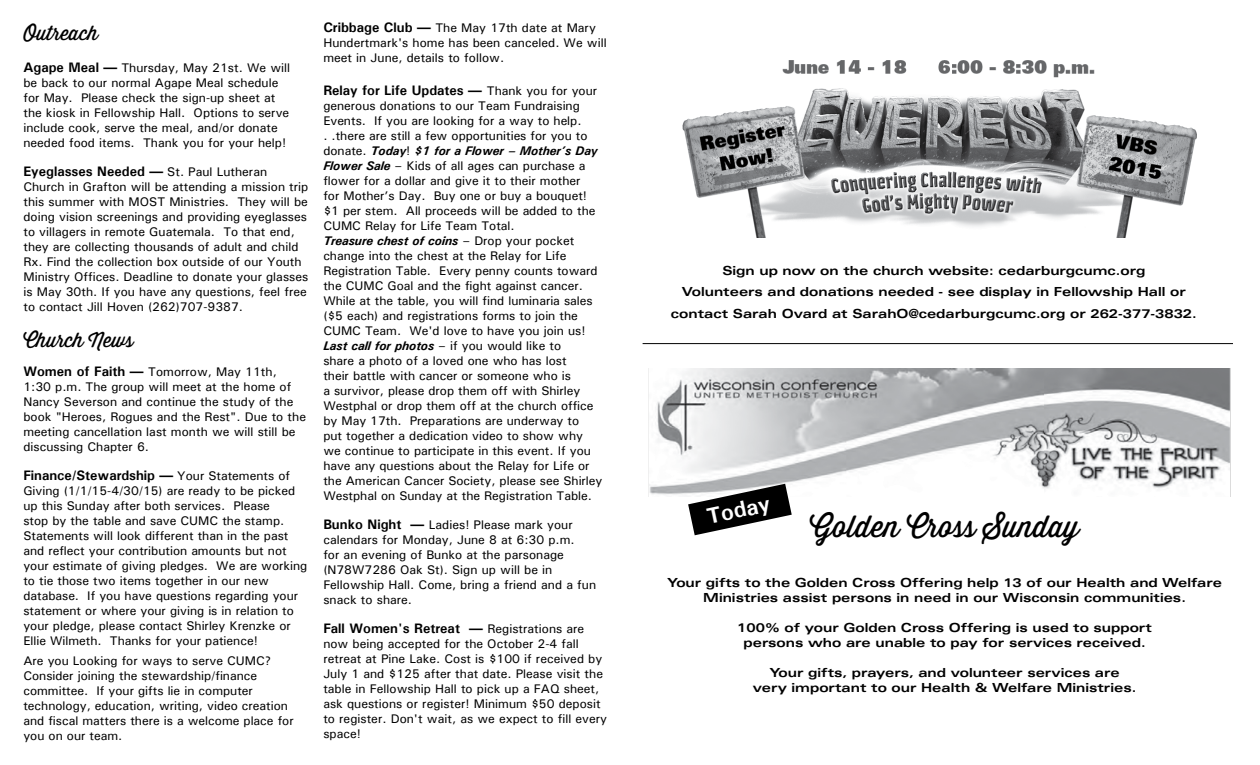
<style>
.page{position:relative;width:1260px;height:765px;background:#fff}
.page>*{position:absolute;margin:0;border:0;box-sizing:border-box;transform-origin:0 0}
.t1{font:30px "Thirsty Soft";color:#000}
.t2{font:700 22.5px "Univers";color:#fff}
.t3{font:20px "Thirsty Soft";color:#000}
.t4{font:700 13.75px "Univers";letter-spacing:-.005em;color:#000}
.t5{font:500 12.5px/15px "Univers";letter-spacing:-.005em;color:#000}
.t6{font:700 expanded 12.5px/15px "Univers LT Std";color:#000;text-align:center}
.s1{font-weight:700;font-size:13.75px}
.s2{font-family:"Univers LT Std";font-weight:700;font-stretch:expanded;font-size:13.75px}
.s3{font-family:"Univers LT Std";font-stretch:expanded}
.s4{font-weight:500;font-size:12.5px}
.s5{font-weight:700;font-style:italic}
</style>
<div class="page">
<img style="left:682px;top:60px;width:515px;height:177px">
<hr style="left:643px;top:343px;width:590px;height:1px;background:#000">
<img style="left:648px;top:369px;width:583px;height:127px">
<svg style="left:688px;top:484px;width:104px;height:51px"></svg>
<h3 class="t3" style="left:23px;top:19px;width:76px">Outreach</h3>
<p class="t5" style="left:23px;top:60px;width:268px"><span class="s1">Agape Meal</span> <span class="s2">—</span> Thursday, May 21st. We will be back to our normal Agape Meal schedule for May. Please check the sign-up sheet at the kiosk in Fellowship Hall. Options to serve include cook, serve the meal, and/or donate needed food items. Thank you for your help!</p>
<p class="t4" style="left:23px;top:162px;width:245px">Eyeglasses Needed <span class="s3">—</span> <span class="s4">St. Paul Lutheran</span></p>
<p class="t5" style="left:23px;top:179px;width:286px">Church in Grafton will be attending a mission trip this summer with MOST Ministries. They will be doing vision screenings and providing eyeglasses to villagers in remote Guatemala. To that end, they are collecting thousands of adult and child Rx. Find the collection box outside of our Youth Ministry Offices. Deadline to donate your glasses is May 30th. If you have any questions, feel free to contact Jill Hoven (262)707-9387.</p>
<h3 class="t3" style="left:23px;top:326px;width:112px">Church News</h3>
<p class="t5" style="left:23px;top:364px;width:284px"><span class="s1">Women of Faith</span> <span class="s2">—</span> Tomorrow, May 11th, 1:30 p.m. The group will meet at the home of Nancy Severson and continue the study of the book "Heroes, Rogues and the Rest". Due to the meeting cancellation last month we will still be discussing Chapter 6.</p>
<p class="t4" style="left:23px;top:467px;width:268px">Finance/Stewardship <span class="s3">—</span> <span class="s4">Your Statements of</span></p>
<p class="t5" style="left:23px;top:483px;width:285px">Giving (1/1/15-4/30/15) are ready to be picked up this Sunday after both services. Please<br>stop by the table and save CUMC the stamp.<br>Statements will look different than in the past and reflect your contribution amounts but not your estimate of giving pledges. We are working to tie those two items together in our new database. If you have questions regarding your statement or where your giving is in relation to your pledge, please contact Shirley Krenzke or Ellie Wilmeth. Thanks for your patience!</p>
<p class="t5" style="left:23px;top:653px;width:272px">Are you Looking for ways to serve CUMC?<br>Consider joining the stewardship/finance committee. If your gifts lie in computer technology, education, writing, video creation and fiscal matters there is a welcome place for you on our team.</p>
<p class="t5" style="left:323px;top:19px;width:285px"><span class="s1">Cribbage Club</span> <span class="s2">—</span> The May 17th date at Mary<br>Hundertmark's home has been canceled. We will meet in June, details to follow.</p>
<p class="t4" style="left:323px;top:81px;width:275px">Relay for Life Updates <span class="s3">—</span> <span class="s4">Thank you for your</span></p>
<p class="t5" style="left:323px;top:97px;width:281px">generous donations to our Team Fundraising Events. If you are looking for a way to help.<br>. .there are still a few opportunities for you to donate. <span class="s5">Today</span>! <span class="s5">$1 for a Flower – Mother’s Day Flower Sale</span> – Kids of all ages can purchase a flower for a dollar and give it to their mother<br>for Mother’s Day. Buy one or buy a bouquet! $1 per stem. All proceeds will be added to the CUMC Relay for Life Team Total.<br><span class="s5">Treasure chest of coins</span> – Drop your pocket change into the chest at the Relay for Life Registration Table. Every penny counts toward the CUMC Goal and the fight against cancer.<br>While at the table, you will find luminaria sales ($5 each) and registrations forms to join the CUMC Team. We'd love to have you join us!<br><span class="s5">Last call for photos</span> – if you would like to<br>share a photo of a loved one who has lost<br>their battle with cancer or someone who is<br>a survivor, please drop them off with Shirley Westphal or drop them off at the church office by May 17th. Preparations are underway to<br>put together a dedication video to show why we continue to participate in this event. If you have any questions about the Relay for Life or the American Cancer Society, please see Shirley Westphal on Sunday at the Registration Table.</p>
<p class="t5" style="left:323px;top:516px;width:274px"><span class="s1">Bunko Night</span> <span class="s2">—</span> Ladies! Please mark your calendars for Monday, June 8 at 6:30 p.m.<br>for an evening of Bunko at the parsonage (N78W7286 Oak St). Sign up will be in Fellowship Hall. Come, bring a friend and a fun snack to share.</p>
<p class="t4" style="left:323px;top:619px;width:262px">Fall Women's Retreat <span class="s3">—</span> <span class="s4">Registrations are</span></p>
<p class="t5" style="left:323px;top:635px;width:285px">now being accepted for the October 2-4 fall retreat at Pine Lake. Cost is $100 if received by July 1 and $125 after that date. Please visit the table in Fellowship Hall to pick up a FAQ sheet, ask questions or register! Minimum $50 deposit to register. Don't wait, as we expect to fill every space!</p>
<p class="t6" style="left:671px;top:260px;width:528px;line-height:21.2px">Sign up now on the church website: cedarburgcumc.org<br>Volunteers and donations needed - see display in Fellowship Hall or contact Sarah Ovard at SarahO@cedarburgcumc.org or 262-377-3832.</p>
<h2 class="t2" style="left:704px;top:502px;width:66px;rotate:-12deg">Today</h2>
<h1 class="t1" style="left:810px;top:504px;width:271px">Golden Cross Sunday</h1>
<p class="t6" style="left:667px;top:575px;width:557px">Your gifts to the Golden Cross Offering help 13 of our Health and Welfare<br>Ministries assist persons in need in our Wisconsin communities.</p>
<p class="t6" style="left:737px;top:620px;width:416px">100% of your Golden Cross Offering is used to support persons who are unable to pay for services received.</p>
<p class="t6" style="left:753px;top:665px;width:385px">Your gifts, prayers, and volunteer services are very important to our Health &amp; Welfare Ministries.</p>
</div>
